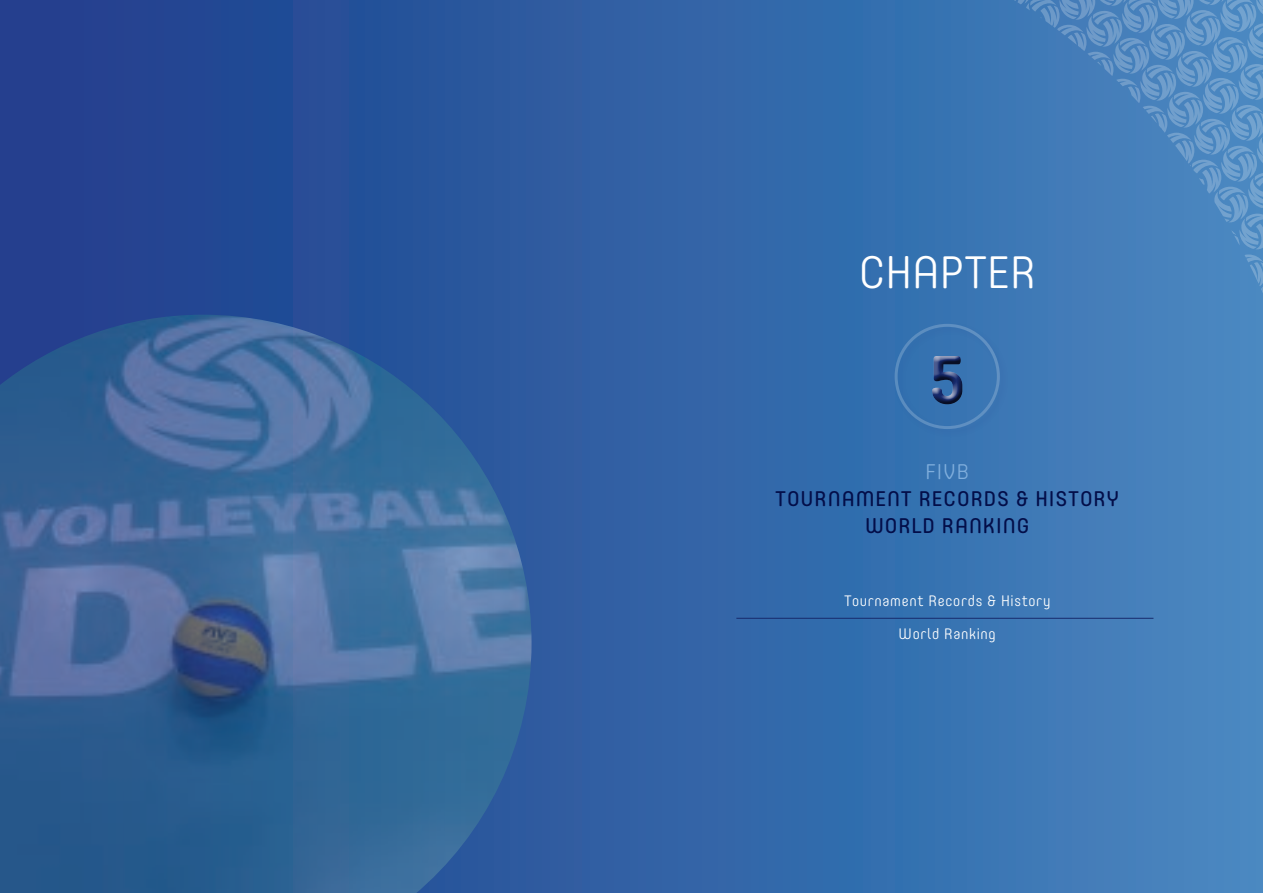
<style>
.page{position:relative;width:1263px;height:893px;background:#fff}
.page>*{position:absolute;margin:0;border:0;box-sizing:border-box;transform-origin:0 0}
.t1{font:300 45px "Core Mellow 35";color:#fff}
.t2{font:21px/27px "Core Mellow 45";letter-spacing:.045em;color:#030e49;text-align:center}
.t3{font:300 21px "Core Mellow 35";color:#80aedc}
.t4{font:300 15px "Core Mellow 35";letter-spacing:.045em;color:#fff}
</style>
<div class="page">
<div style="left:0;top:0;width:1263px;height:893px;background:linear-gradient(to right,#1c3a8a,#4788c0)"></div>
<img style="left:0;top:315px;width:531px;height:578px">
<div style="left:893px;top:322px;width:116px;height:116px;background:#253f8e;opacity:.75"></div>
<div style="left:895px;top:324px;width:105px;height:105px;border:3px solid #fff;border-radius:50%"></div>
<hr style="left:736px;top:618px;width:417px;height:1px;background:#172a6c">
<img style="left:1194px;top:110px;width:69px;height:44px">
<img style="left:1032px;top:0;width:231px;height:4px">
<h1 class="t1" style="left:859px;top:238px;width:178px">CHAPTER</h1>
<p class="t3" style="left:925px;top:455px;width:45px">FIVB</p>
<p class="t2" style="left:775px;top:484px;width:345px">TOURNAMENT RECORDS &amp; HISTORY<br>WORLD RANKING</p>
<p class="t4" style="left:844px;top:590px;width:208px">Tournament Records &amp; History</p>
<p class="t4" style="left:899px;top:623px;width:99px">World Ranking</p>
</div>
